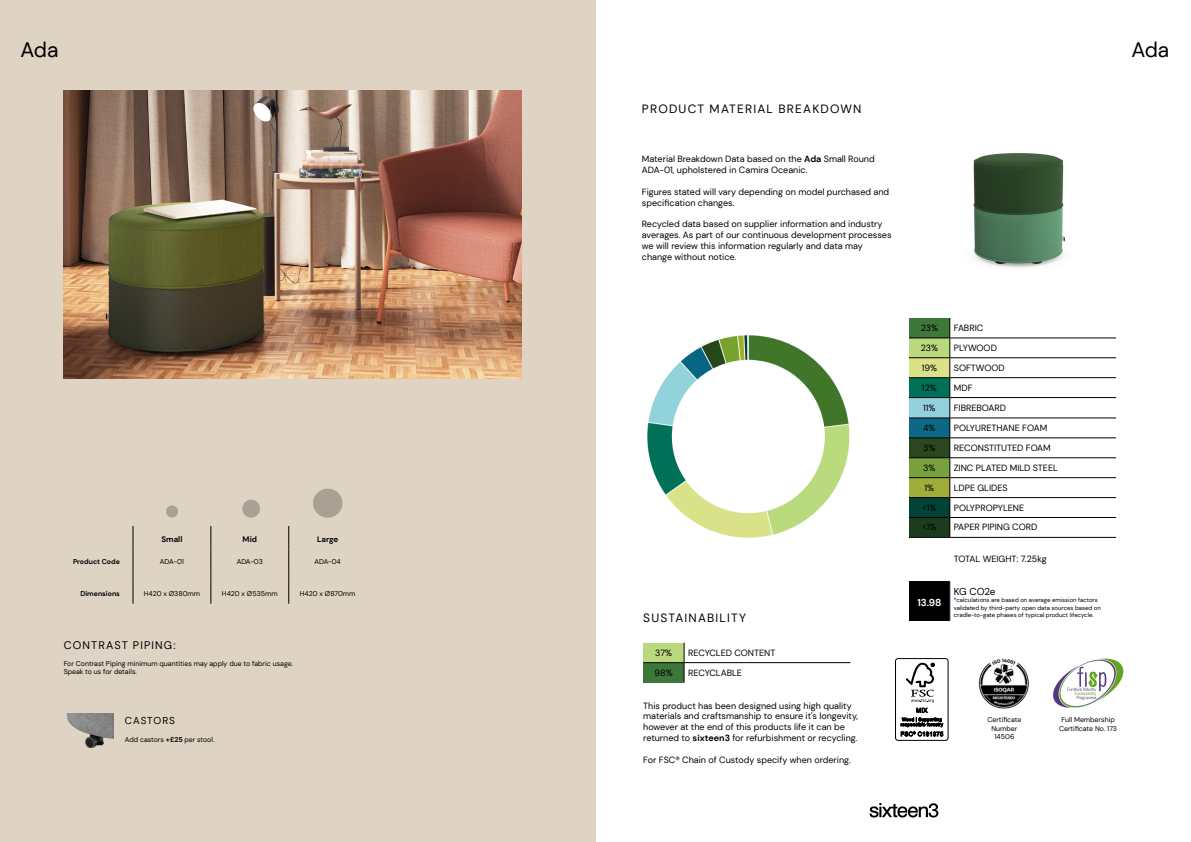
<style>
.page{position:relative;width:1191px;height:842px;background:#fff}
.page>*{position:absolute;margin:0;border:0;box-sizing:border-box;transform-origin:0 0}
.t1{font:21px "DM Sans";letter-spacing:-.015em;color:#000}
.t2{font:12px "DM Sans";letter-spacing:.1em;color:#000}
.t3{font:11px "DM Sans";letter-spacing:.1em;color:#000}
.t4{font:10px "DM Sans";letter-spacing:.075em;color:#000}
.t5{font:700 10px "DM Sans";color:#fff}
.t6{font:9px/10.8px "DM Sans";color:#000}
.t7{font:700 8px "DM Sans";color:#000}
.t8{font:7px/8.4px "DM Sans";color:#000;text-align:center}
.t9{font:700 7px "DM Sans";color:#000}
.t10{font:6px/7.2px "DM Sans";color:#000}
.s1{font-weight:700}
</style>
<div class="page">
<div style="left:0;top:0;width:595px;height:842px;background:#dfd4c3"></div>
<svg style="left:133px;top:526px;width:1px;height:78px"></svg>
<svg style="left:210px;top:526px;width:1px;height:78px"></svg>
<svg style="left:288px;top:526px;width:1px;height:78px"></svg>
<img style="left:166px;top:505px;width:12px;height:13px">
<img style="left:242px;top:499px;width:18px;height:19px">
<img style="left:313px;top:488px;width:30px;height:30px">
<img style="left:66px;top:714px;width:47px;height:34px">
<img style="left:64px;top:90px;width:457px;height:288px">
<img style="left:647px;top:335px;width:203px;height:203px">
<div style="left:643px;top:643px;width:41px;height:20px;background:#bad97e"></div>
<div style="left:643px;top:663px;width:41px;height:19px;background:#3d7739"></div>
<hr style="left:643px;top:662px;width:41px;height:1px;background:#000">
<hr style="left:684px;top:662px;width:166px;height:1px;background:#000">
<svg style="left:683px;top:643px;width:1px;height:39px"></svg>
<img style="left:1053px;top:658px;width:71px;height:50px">
<img style="left:978px;top:658px;width:51px;height:51px">
<div style="left:895px;top:658px;width:53px;height:83px;border:1px solid #000;border-radius:3px"></div>
<svg style="left:900px;top:663px;width:43px;height:73px"></svg>
<img style="left:973px;top:153px;width:92px;height:115px">
<div style="left:909px;top:318px;width:40px;height:20px;background:#3d7739"></div>
<div style="left:909px;top:338px;width:40px;height:20px;background:#bad97e"></div>
<div style="left:909px;top:358px;width:40px;height:20px;background:#d9e288"></div>
<div style="left:909px;top:378px;width:40px;height:20px;background:#007059"></div>
<div style="left:909px;top:398px;width:40px;height:20px;background:#92d0db"></div>
<div style="left:909px;top:418px;width:40px;height:20px;background:#0d6785"></div>
<div style="left:909px;top:438px;width:40px;height:20px;background:#2a4720"></div>
<div style="left:909px;top:458px;width:40px;height:20px;background:#78a240"></div>
<div style="left:909px;top:478px;width:40px;height:20px;background:#a0ae39"></div>
<div style="left:909px;top:498px;width:40px;height:19px;background:#014335"></div>
<div style="left:909px;top:517px;width:40px;height:20px;background:#1b3d1d"></div>
<div style="left:909px;top:581px;width:40px;height:40px;background:#000"></div>
<hr style="left:949px;top:581px;width:1px;height:40px;background:#1f3855">
<hr style="left:909px;top:338px;width:40px;height:1px;background:#000">
<hr style="left:949px;top:338px;width:167px;height:1px;background:#000">
<hr style="left:909px;top:357px;width:40px;height:1px;background:#000">
<hr style="left:949px;top:357px;width:167px;height:1px;background:#000">
<hr style="left:909px;top:377px;width:40px;height:1px;background:#000">
<hr style="left:949px;top:377px;width:167px;height:1px;background:#000">
<hr style="left:909px;top:397px;width:40px;height:1px;background:#000">
<hr style="left:949px;top:397px;width:167px;height:1px;background:#000">
<hr style="left:909px;top:437px;width:40px;height:1px;background:#000">
<hr style="left:949px;top:437px;width:167px;height:1px;background:#000">
<hr style="left:909px;top:457px;width:40px;height:1px;background:#000">
<hr style="left:949px;top:457px;width:167px;height:1px;background:#000">
<hr style="left:909px;top:477px;width:40px;height:1px;background:#000">
<hr style="left:949px;top:477px;width:167px;height:1px;background:#000">
<hr style="left:909px;top:497px;width:40px;height:1px;background:#000">
<hr style="left:909px;top:517px;width:40px;height:1px;background:#000">
<hr style="left:949px;top:517px;width:167px;height:1px;background:#000">
<hr style="left:909px;top:537px;width:40px;height:1px;background:#000">
<hr style="left:949px;top:537px;width:167px;height:1px;background:#000">
<hr style="left:909px;top:418px;width:40px;height:1px;background:#000">
<hr style="left:949px;top:418px;width:167px;height:1px;background:#000">
<hr style="left:949px;top:497px;width:167px;height:1px;background:#000">
<svg style="left:949px;top:318px;width:1px;height:219px"></svg>
<svg style="left:869px;top:803px;width:69px;height:14px"></svg>
<h1 class="t1" style="left:20px;top:37px;width:39px">Ada</h1>
<p class="t7" style="left:161px;top:534px;width:23px">Small</p>
<p class="t7" style="left:243px;top:534px;width:16px">Mid</p>
<p class="t7" style="left:317px;top:534px;width:23px">Large</p>
<p class="t9" style="left:73px;top:557px;width:48px">Product Code</p>
<p class="t8" style="left:160px;top:557px;width:26px">ADA-01</p>
<p class="t8" style="left:237px;top:557px;width:28px">ADA-03</p>
<p class="t8" style="left:314px;top:557px;width:28px">ADA-04</p>
<p class="t9" style="left:80px;top:590px;width:41px">Dimensions</p>
<p class="t8" style="left:144px;top:590px;width:58px">H420 x Ø380mm</p>
<p class="t8" style="left:222px;top:590px;width:57px">H420 x Ø535mm</p>
<p class="t8" style="left:300px;top:590px;width:57px">H420 x Ø870mm</p>
<p class="t3" style="left:64px;top:638px;width:113px">CONTRAST PIPING:</p>
<p class="t8" style="left:64px;top:659px;width:231px;text-align:left">For Contrast Piping minimum quantities may apply due to fabric usage.<br>Speak to us for details.</p>
<p class="t4" style="left:125px;top:714px;width:52px">CASTORS</p>
<p class="t8" style="left:125px;top:735px;width:91px">Add castors <span class="s1">+£25</span> per stool.</p>
<h2 class="t2" style="left:642px;top:101px;width:221px">PRODUCT MATERIAL BREAKDOWN</h2>
<p class="t6" style="left:642px;top:154px;width:234px">Material Breakdown Data based on the <span class="s1">Ada</span> Small Round<br>ADA-01, upholstered in Camira Oceanic.</p>
<p class="t6" style="left:642px;top:186px;width:249px">Figures stated will vary depending on model purchased and specification changes.</p>
<p class="t6" style="left:642px;top:219px;width:251px">Recycled data based on supplier information and industry averages. As part of our continuous development processes we will review this information regularly and data may change without notice.</p>
<h2 class="t2" style="left:643px;top:610px;width:104px">SUSTAINABILITY</h2>
<p class="t6" style="left:655px;top:647px;width:18px">37%</p>
<p class="t6" style="left:688px;top:647px;width:89px">RECYCLED CONTENT</p>
<p class="t6" style="left:654px;top:667px;width:19px">98%</p>
<p class="t6" style="left:688px;top:667px;width:55px">RECYCLABLE</p>
<p class="t6" style="left:643px;top:700px;width:216px">This product has been designed using high quality materials and craftsmanship to ensure it's longevity, however at the end of this products life it can be returned to <span class="s1">sixteen3</span> for refurbishment or recycling.</p>
<p class="t6" style="left:643px;top:754px;width:209px">For FSC® Chain of Custody specify when ordering.</p>
<h1 class="t1" style="left:1131px;top:37px;width:39px">Ada</h1>
<p class="t6" style="left:920px;top:322px;width:19px">23%</p>
<p class="t6" style="left:953px;top:322px;width:31px">FABRIC</p>
<p class="t6" style="left:920px;top:342px;width:19px">23%</p>
<p class="t6" style="left:953px;top:342px;width:45px">PLYWOOD</p>
<p class="t6" style="left:921px;top:362px;width:17px">19%</p>
<p class="t6" style="left:953px;top:362px;width:52px">SOFTWOOD</p>
<p class="t6" style="left:922px;top:382px;width:16px">12%</p>
<p class="t6" style="left:953px;top:382px;width:20px">MDF</p>
<p class="t6" style="left:923px;top:402px;width:14px">11%</p>
<p class="t6" style="left:953px;top:402px;width:54px">FIBREBOARD</p>
<p class="t6" style="left:923px;top:422px;width:14px">4%</p>
<p class="t6" style="left:953px;top:422px;width:95px">POLYURETHANE FOAM</p>
<p class="t6" style="left:923px;top:442px;width:14px">3%</p>
<p class="t6" style="left:953px;top:442px;width:99px">RECONSTITUTED FOAM</p>
<p class="t6" style="left:923px;top:462px;width:14px">3%</p>
<p class="t6" style="left:953px;top:462px;width:105px">ZINC PLATED MILD STEEL</p>
<p class="t6" style="left:924px;top:482px;width:11px">1%</p>
<p class="t6" style="left:953px;top:482px;width:55px">LDPE GLIDES</p>
<p class="t6" style="left:922px;top:502px;width:16px">&lt;1%</p>
<p class="t6" style="left:953px;top:502px;width:72px">POLYPROPYLENE</p>
<p class="t6" style="left:922px;top:522px;width:16px">&lt;1%</p>
<p class="t6" style="left:953px;top:522px;width:85px">PAPER PIPING CORD</p>
<p class="t6" style="left:953px;top:554px;width:95px">TOTAL WEIGHT: 7.25kg</p>
<p class="t5" style="left:917px;top:596px;width:26px">13.98</p>
<p class="t4" style="left:953px;top:585px;width:43px">KG CO2e</p>
<p class="t10" style="left:953px;top:597px;width:149px">*calculations are based on average emission factors validated by third-party open data sources based on cradle-to-gate phases of typical product lifecycle.</p>
<p class="t8" style="left:987px;top:715px;width:36px">Certificate<br>Number<br>14506</p>
<p class="t8" style="left:1059px;top:715px;width:60px">Full Membership<br>Certificate No. 173</p>
</div>
